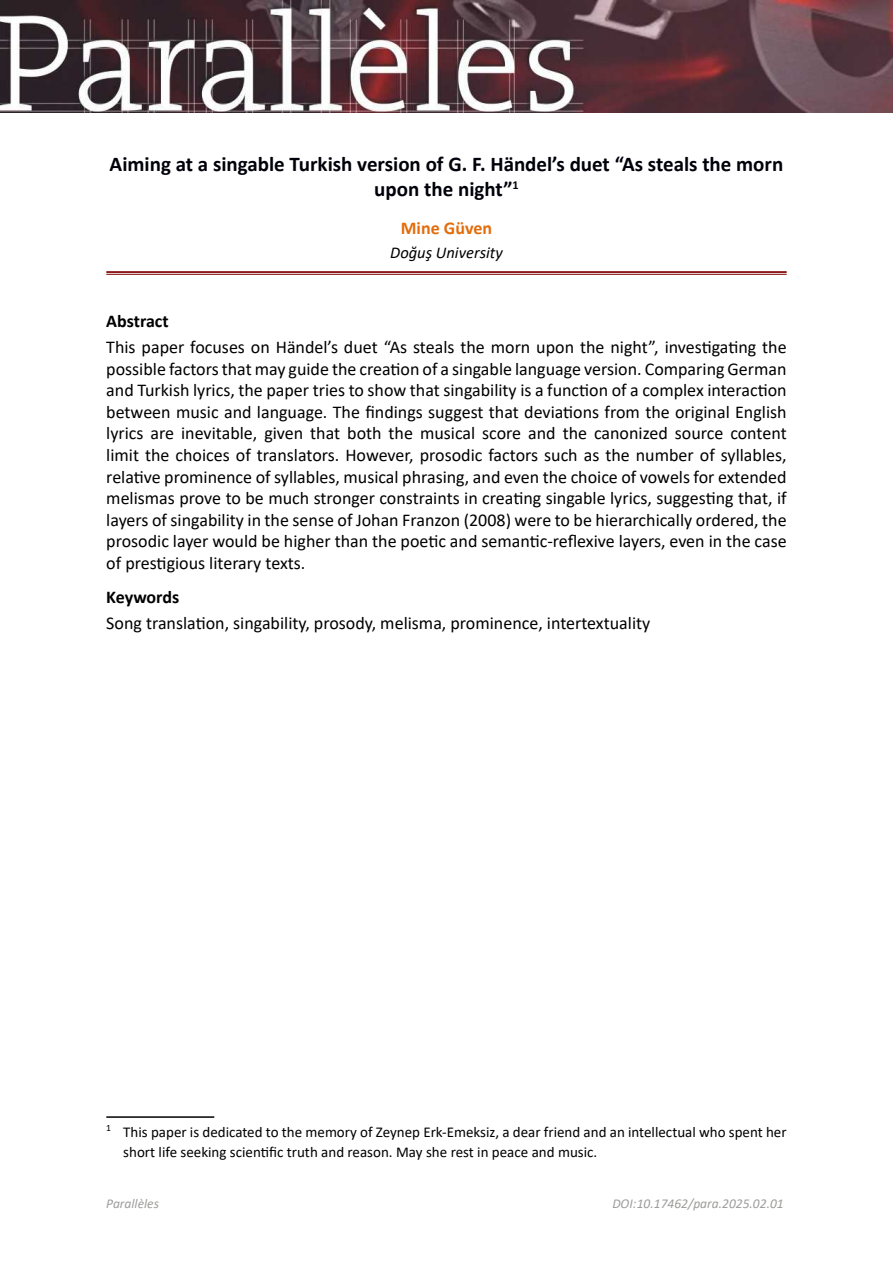
<style>
.page{position:relative;width:893px;height:1263px;background:#fff}
.page>*{position:absolute;margin:0;border:0;box-sizing:border-box;transform-origin:0 0}
.t1{font:700 21px/25.2px "Calibri";color:#00000a;text-align:center}
.t2{font:18px/21.6px "Calibri";color:#000;text-align:justify}
.t3{font:700 18px "Calibri";letter-spacing:-.005em;color:#000}
.t4{font:700 18px "Calibri";color:#e36c0a}
.t5{font:italic 16.5px "Calibri";color:#000}
.t6{font:15px/19.8px "Calibri";color:#000}
.t7{font:italic 13.5px "Calibri";color:#9d9d9c}
</style>
<div class="page">
<img style="left:0;top:0;width:893px;height:112px">
<hr style="left:106px;top:271px;width:681px;height:2px;background:#800000">
<hr style="left:106px;top:274px;width:681px;height:1px;background:#800000">
<hr style="left:106px;top:1116px;width:108px;height:2px;background:#000">
<p class="t1" style="left:110px;top:151px;width:675px">Aiming at a singable Turkish version of G. F. Händel’s duet “As steals the morn upon the night”<sup>1</sup></p>
<p class="t4" style="left:401px;top:216px;width:93px">Mine Güven</p>
<p class="t5" style="left:390px;top:241px;width:114px">Doğuş University</p>
<p class="t3" style="left:106px;top:308px;width:64px">Abstract</p>
<p class="t2" style="left:106px;top:336px;width:682px">This paper focuses on Händel’s duet “As steals the morn upon the night”, investigating the possible factors that may guide the creation of a singable language version. Comparing German and Turkish lyrics, the paper tries to show that singability is a function of a complex interaction between music and language. The findings suggest that deviations from the original English lyrics are inevitable, given that both the musical score and the canonized source content limit the choices of translators. However, prosodic factors such as the number of syllables, relative prominence of syllables, musical phrasing, and even the choice of vowels for extended melismas prove to be much stronger constraints in creating singable lyrics, suggesting that, if layers of singability in the sense of Johan Franzon (2008) were to be hierarchically ordered, the prosodic layer would be higher than the poetic and semantic-reflexive layers, even in the case of prestigious literary texts.</p>
<p class="t3" style="left:106px;top:585px;width:75px">Keywords</p>
<p class="t2" style="left:106px;top:612px;width:546px">Song translation, singability, prosody, melisma, prominence, intertextuality</p>
<p class="t6" style="left:123px;top:1121px;width:665px;text-indent:-17px"><sup>1</sup> This paper is dedicated to the memory of Zeynep Erk-Emeksiz, a dear friend and an intellectual who spent her short life seeking scientific truth and reason. May she rest in peace and music.</p>
<p class="t7" style="left:106px;top:1194px;width:54px">Parallèles</p>
<p class="t7" style="left:612px;top:1194px;width:173px">DOI:10.17462/para.2025.02.01</p>
</div>
